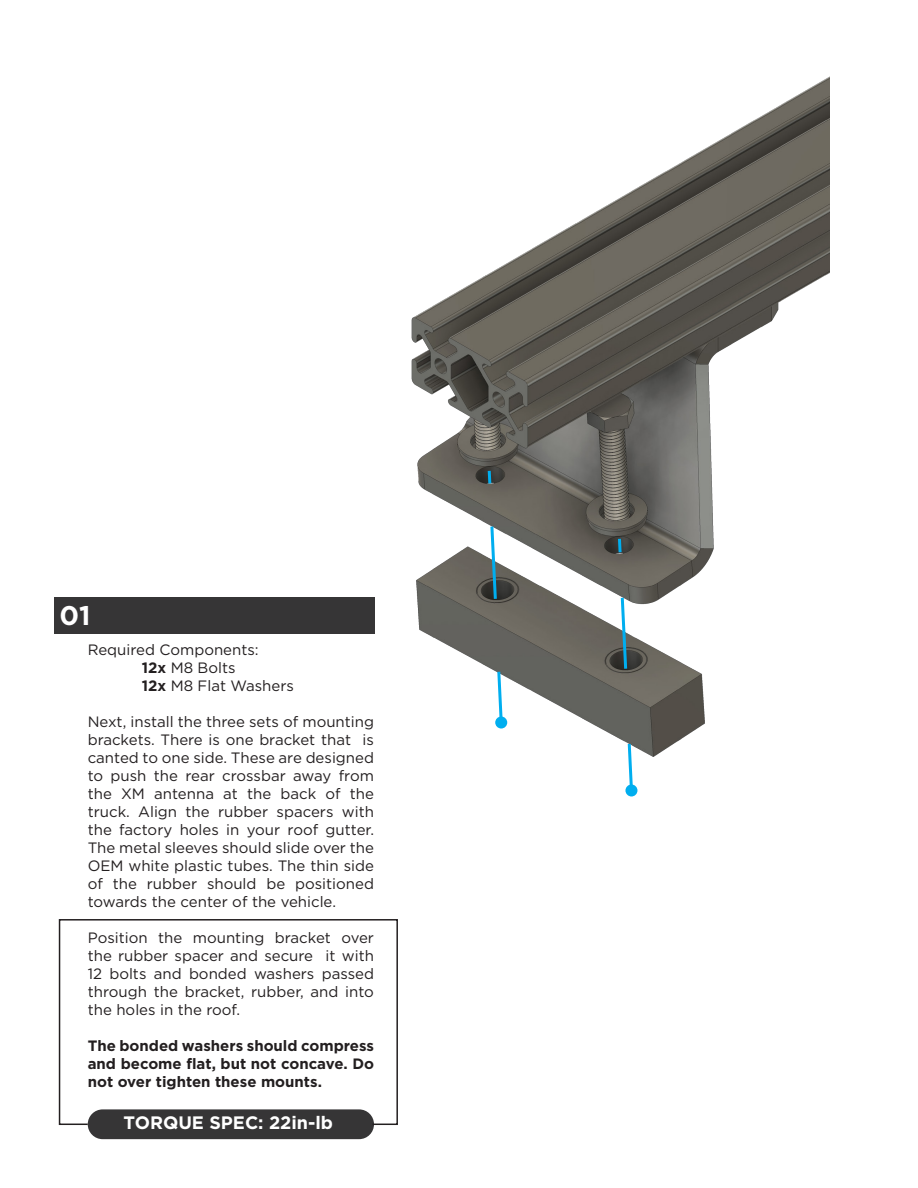
<style>
.page{position:relative;width:918px;height:1188px;background:#fff}
.page>*{position:absolute;margin:0;border:0;box-sizing:border-box;transform-origin:0 0}
.t1{font:700 27px "Gotham";color:#fff}
.t2{font:700 18px "Gotham";color:#fff}
.t3{font:15px/18px "Gotham";color:#231f20;text-align:justify}
.t4{font:700 15px/18px "Gotham";color:#231f20;text-align:justify}
.s1{font-weight:700}
</style>
<div class="page">
<img style="left:285px;top:77px;width:544px;height:714px">
<div style="left:54px;top:597px;width:320px;height:36px;background:#363536"></div>
<div style="left:88px;top:1109px;width:286px;height:30px;background:#363536;border-radius:15px"></div>
<svg style="left:58px;top:919px;width:340px;height:207px"></svg>
<svg style="left:486px;top:468px;width:7px;height:19px"></svg>
<svg style="left:616px;top:536px;width:7px;height:19px"></svg>
<svg style="left:489px;top:523px;width:9px;height:79px"></svg>
<svg style="left:496px;top:669px;width:8px;height:50px"></svg>
<div style="left:495px;top:717px;width:12px;height:12px;background:#00aeef;border-radius:50%"></div>
<svg style="left:619px;top:595px;width:10px;height:77px"></svg>
<svg style="left:626px;top:741px;width:9px;height:45px"></svg>
<div style="left:625px;top:784px;width:12px;height:12px;background:#00aeef;border-radius:50%"></div>
<p class="t1" style="left:60px;top:599px;width:32px">01</p>
<p class="t3" style="left:88px;top:640px;width:173px">Required Components:</p>
<p class="t3" style="left:142px;top:658px;width:95px"><span class="s1">12x</span> M8 Bolts</p>
<p class="t3" style="left:142px;top:676px;width:154px"><span class="s1">12x</span> M8 Flat Washers</p>
<p class="t3" style="left:88px;top:712px;width:288px">Next, install the three sets of mounting brackets. There is one bracket that is canted to one side. These are designed to push the rear crossbar away from the XM antenna at the back of the truck. Align the rubber spacers with the factory holes in your roof gutter.<br>The metal sleeves should slide over the OEM white plastic tubes. The thin side of the rubber should be positioned towards the center of the vehicle.</p>
<p class="t3" style="left:88px;top:928px;width:288px">Position the mounting bracket over the rubber spacer and secure it with 12 bolts and bonded washers passed through the bracket, rubber, and into the holes in the roof.</p>
<p class="t4" style="left:88px;top:1036px;width:288px">The bonded washers should compress and become flat, but not concave. Do not over tighten these mounts.</p>
<p class="t2" style="left:124px;top:1113px;width:211px">TORQUE SPEC: 22in-lb</p>
</div>
